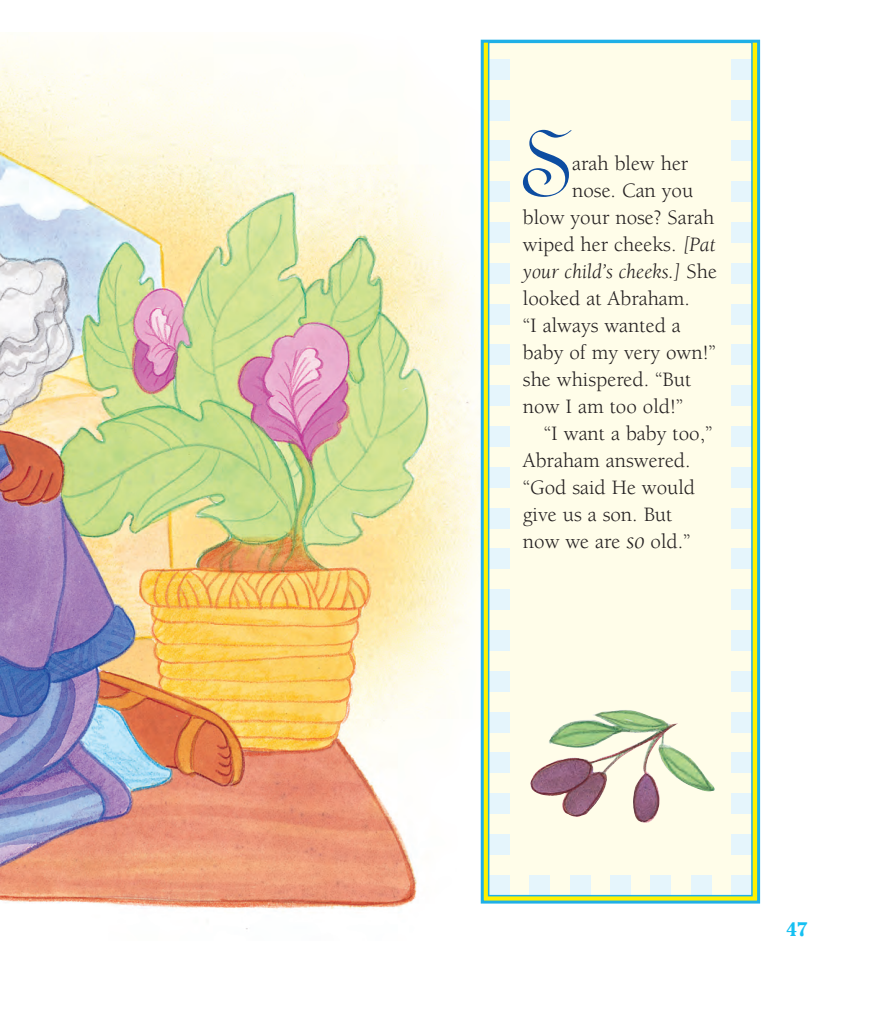
<style>
.page{position:relative;width:891px;height:1026px;background:#fff}
.page>*{position:absolute;margin:0;border:0;box-sizing:border-box;transform-origin:0 0}
._2__Text-DropCap{font:105.6px "Linoscript";color:#0d4da1}
._2__Text-DropCap-2{font:21px/27px "Berkeley";color:#231f20}
._2__Text-DropCap-3{font:italic 21px "Berkeley";color:#231f20}
.t1{font:700 19.5px "Cheltenham";color:#15c0f2}
.s1{font-style:italic}
.s2{font-style:normal}
.s3{font-style:italic;font-size:24px}
</style>
<div class="page">
<img style="left:0;top:37px;width:479px;height:892px">
<div style="left:482px;top:41px;width:277px;height:861px;background:linear-gradient(to right,#fff101,#fff101)"></div>
<div style="left:481px;top:40px;width:279px;height:864px;border:3px solid #1fb0e6"></div>
<div style="left:489px;top:42px;width:263px;height:854px;background:#fffde9"></div>
<div style="left:489px;top:875px;width:20px;height:20px;background:#e5f5fc"></div>
<div style="left:489px;top:834px;width:20px;height:20px;background:#e5f5fc"></div>
<div style="left:489px;top:793px;width:20px;height:21px;background:#e5f5fc"></div>
<div style="left:489px;top:753px;width:20px;height:20px;background:#e5f5fc"></div>
<div style="left:489px;top:712px;width:20px;height:20px;background:#e5f5fc"></div>
<div style="left:489px;top:671px;width:20px;height:20px;background:#e5f5fc"></div>
<div style="left:489px;top:630px;width:20px;height:21px;background:#e5f5fc"></div>
<div style="left:489px;top:590px;width:20px;height:20px;background:#e5f5fc"></div>
<div style="left:489px;top:549px;width:20px;height:20px;background:#e5f5fc"></div>
<div style="left:489px;top:508px;width:20px;height:20px;background:#e5f5fc"></div>
<div style="left:489px;top:467px;width:20px;height:20px;background:#e5f5fc"></div>
<div style="left:489px;top:426px;width:20px;height:21px;background:#e5f5fc"></div>
<div style="left:489px;top:386px;width:20px;height:20px;background:#e5f5fc"></div>
<div style="left:489px;top:345px;width:20px;height:20px;background:#e5f5fc"></div>
<div style="left:489px;top:304px;width:20px;height:20px;background:#e5f5fc"></div>
<div style="left:489px;top:263px;width:20px;height:20px;background:#e5f5fc"></div>
<div style="left:489px;top:222px;width:20px;height:21px;background:#e5f5fc"></div>
<div style="left:489px;top:182px;width:20px;height:20px;background:#e5f5fc"></div>
<div style="left:489px;top:141px;width:20px;height:20px;background:#e5f5fc"></div>
<div style="left:489px;top:100px;width:20px;height:20px;background:#e5f5fc"></div>
<div style="left:529px;top:875px;width:21px;height:20px;background:#e5f5fc"></div>
<div style="left:570px;top:875px;width:20px;height:20px;background:#e5f5fc"></div>
<div style="left:610px;top:875px;width:21px;height:20px;background:#e5f5fc"></div>
<div style="left:651px;top:875px;width:20px;height:20px;background:#e5f5fc"></div>
<div style="left:691px;top:875px;width:21px;height:20px;background:#e5f5fc"></div>
<div style="left:732px;top:875px;width:20px;height:20px;background:#e5f5fc"></div>
<div style="left:732px;top:834px;width:20px;height:20px;background:#e5f5fc"></div>
<div style="left:732px;top:793px;width:20px;height:21px;background:#e5f5fc"></div>
<div style="left:732px;top:753px;width:20px;height:20px;background:#e5f5fc"></div>
<div style="left:732px;top:712px;width:20px;height:20px;background:#e5f5fc"></div>
<div style="left:732px;top:671px;width:20px;height:20px;background:#e5f5fc"></div>
<div style="left:732px;top:630px;width:20px;height:21px;background:#e5f5fc"></div>
<div style="left:732px;top:590px;width:20px;height:20px;background:#e5f5fc"></div>
<div style="left:732px;top:549px;width:20px;height:20px;background:#e5f5fc"></div>
<div style="left:732px;top:508px;width:20px;height:20px;background:#e5f5fc"></div>
<div style="left:732px;top:467px;width:20px;height:20px;background:#e5f5fc"></div>
<div style="left:732px;top:426px;width:20px;height:21px;background:#e5f5fc"></div>
<div style="left:732px;top:386px;width:20px;height:20px;background:#e5f5fc"></div>
<div style="left:732px;top:345px;width:20px;height:20px;background:#e5f5fc"></div>
<div style="left:732px;top:304px;width:20px;height:20px;background:#e5f5fc"></div>
<div style="left:732px;top:263px;width:20px;height:20px;background:#e5f5fc"></div>
<div style="left:732px;top:222px;width:20px;height:21px;background:#e5f5fc"></div>
<div style="left:732px;top:182px;width:20px;height:20px;background:#e5f5fc"></div>
<div style="left:732px;top:141px;width:20px;height:20px;background:#e5f5fc"></div>
<div style="left:732px;top:100px;width:20px;height:20px;background:#e5f5fc"></div>
<div style="left:489px;top:59px;width:20px;height:20px;background:#e5f5fc"></div>
<div style="left:732px;top:59px;width:20px;height:20px;background:#e5f5fc"></div>
<div style="left:488px;top:42px;width:265px;height:854px;border:2px solid #1fb0e6"></div>
<img style="left:530px;top:711px;width:132px;height:112px">
<p class="_2__Text-DropCap" style="left:519px;top:111px;width:54px">S</p>
<p class="_2__Text-DropCap-2" style="left:572px;top:150px;width:118px">arah blew her</p>
<p class="_2__Text-DropCap-2" style="left:572px;top:177px;width:123px">nose. Can you</p>
<p class="_2__Text-DropCap-2" style="left:523px;top:204px;width:193px">blow your nose? Sarah</p>
<p class="_2__Text-DropCap-2" style="left:523px;top:231px;width:194px">wiped her cheeks. <span class="s1">[Pat</span></p>
<p class="_2__Text-DropCap-3" style="left:523px;top:261px;width:196px">your child’s cheeks.] <span class="s2">She</span></p>
<p class="_2__Text-DropCap-2" style="left:523px;top:285px;width:169px">looked at Abraham.</p>
<p class="_2__Text-DropCap-2" style="left:523px;top:312px;width:159px">“I always wanted a</p>
<p class="_2__Text-DropCap-2" style="left:523px;top:339px;width:194px">baby of my very own!”</p>
<p class="_2__Text-DropCap-2" style="left:523px;top:366px;width:170px">she whispered. “But</p>
<p class="_2__Text-DropCap-2" style="left:523px;top:393px;width:162px">now I am too old!”</p>
<p class="_2__Text-DropCap-2" style="left:523px;top:420px;width:191px;text-indent:21px">“I want a baby too,”<br>Abraham answered. “God said He would give us a son. But now we are <span class="s3">so</span> old.”</p>
<p class="t1" style="left:786px;top:917px;width:23px">47</p>
</div>
